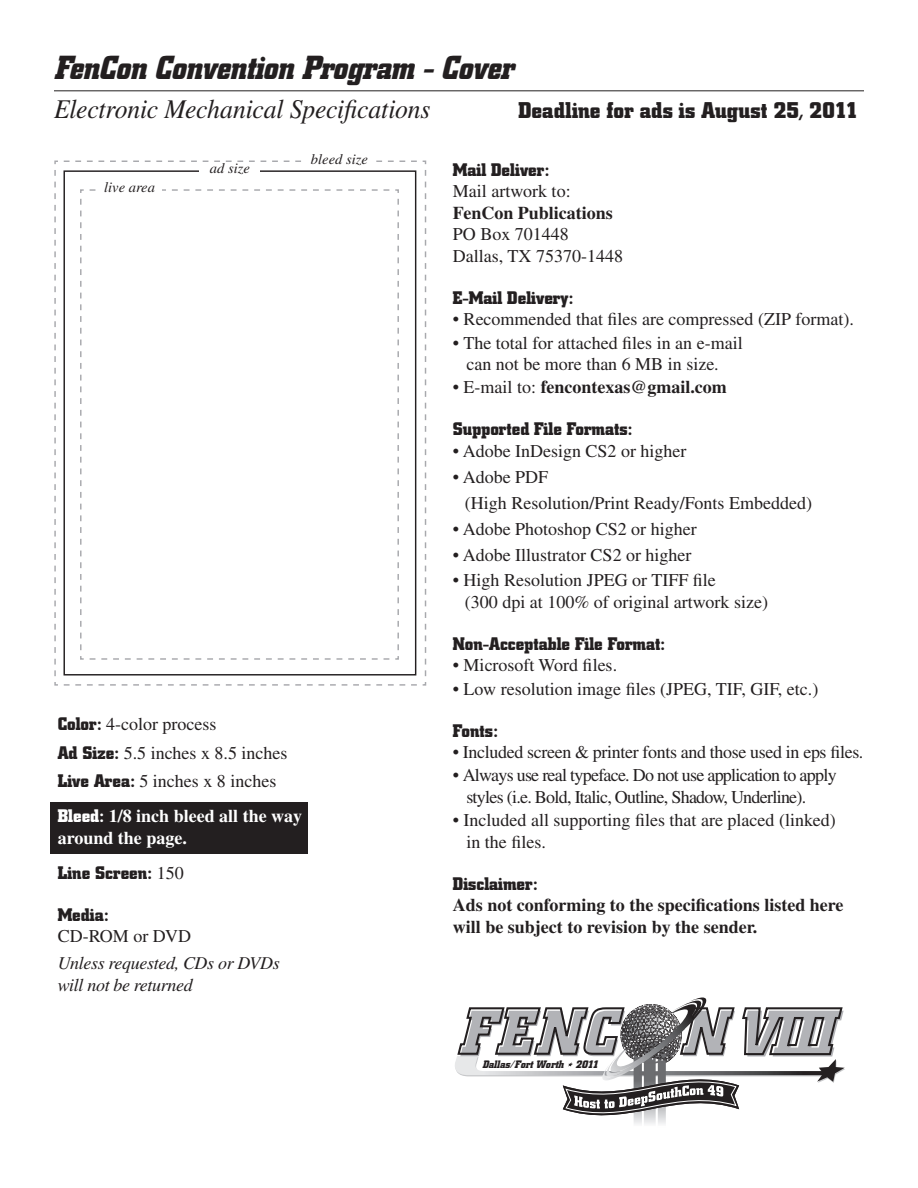
<style>
.page{position:relative;width:918px;height:1188px;background:#fff}
.page>*{position:absolute;margin:0;border:0;box-sizing:border-box;transform-origin:0 0}
.t1{font:italic 700 33px "City";letter-spacing:-.01em;color:#231f20;scale:.95 1}
.t2{font:italic 27px "Times LT Std";letter-spacing:-.01em;color:#231f20;scale:.95 1}
.t3{font:700 22.5px "City";letter-spacing:.005em;color:#231f20}
.t4{font:18px/21.6px "Times LT Std";color:#231f20}
.t5{font:700 18px/21.6px "Times LT Std";color:#231f20}
.t6{font:700 18px "City";color:#231f20}
.t7{font:18px/21.6px "Times LT Std";letter-spacing:-.04em;color:#231f20}
.t8{font:18px "Times LT Std";letter-spacing:-.02em;color:#231f20}
.t9{font:italic 18px/21.6px "Times LT Std";letter-spacing:-.02em;color:#231f20}
.t10{font:700 18px/21.6px "Times LT Std";color:#fff}
.t11{font:italic 14.55px "Times LT Std";color:#231f20}
.t12{font:italic 700 10.65px "City";color:#231f20}
.s1{font-weight:400}
.s2{font-family:"City";font-weight:700}
.s3{font-family:"City"}
.s4{font-family:"Times LT Std";font-weight:400}
</style>
<div class="page">
<div style="left:50px;top:802px;width:257px;height:52px;background:#231f20"></div>
<hr style="left:54px;top:90px;width:810px;height:1px;background:#231f20">
<svg style="left:54px;top:160px;width:373px;height:526px"></svg>
<svg style="left:79px;top:189px;width:321px;height:471px"></svg>
<div style="left:98px;top:182px;width:64px;height:18px;background:#fff"></div>
<div style="left:199px;top:163px;width:61px;height:19px;background:#fff"></div>
<div style="left:304px;top:151px;width:71px;height:19px;background:#fff"></div>
<svg style="left:455px;top:998px;width:390px;height:126px"></svg>
<h1 class="t1" style="left:54px;top:49px;width:485px">FenCon Convention Program - Cover</h1>
<h2 class="t2" style="left:54px;top:94px;width:398px">Electronic Mechanical Specifications</h2>
<p class="t3" style="left:519px;top:97px;width:341px">Deadline for ads is August 25, 2011</p>
<p class="t6" style="left:453px;top:159px;width:98px">Mail Deliver:</p>
<p class="t4" style="left:453px;top:180px;width:119px">Mail artwork to:</p>
<p class="t5" style="left:453px;top:201px;width:162px">FenCon Publications</p>
<p class="t4" style="left:453px;top:223px;width:172px">PO Box 701448<br>Dallas, TX 75370-1448</p>
<p class="t6" style="left:453px;top:287px;width:122px">E-Mail Delivery:</p>
<p class="t4" style="left:453px;top:308px;width:403px">• Recommended that files are compressed (ZIP format).</p>
<p class="t4" style="left:453px;top:332px;width:291px;text-align:center">• The total for attached files in an e-mail can not be more than 6 MB in size.</p>
<p class="t5" style="left:453px;top:376px;width:276px"><span class="s1">• E-mail to:</span> fencontexas@gmail.com</p>
<p class="t6" style="left:453px;top:419px;width:181px">Supported File Formats:</p>
<p class="t4" style="left:453px;top:440px;width:235px">• Adobe InDesign CS2 or higher</p>
<p class="t4" style="left:465px;top:464px;width:349px;line-height:26px;text-indent:-12px">• Adobe PDF<br>(High Resolution/Print Ready/Fonts Embedded)</p>
<p class="t4" style="left:453px;top:518px;width:245px">• Adobe Photoshop CS2 or higher</p>
<p class="t4" style="left:453px;top:544px;width:240px">• Adobe Illustrator CS2 or higher</p>
<p class="t4" style="left:465px;top:570px;width:305px;text-indent:-12px">• High Resolution JPEG or TIFF file<br>(300 dpi at 100% of original artwork size)</p>
<p class="t6" style="left:453px;top:634px;width:213px">Non-Acceptable File Format:</p>
<p class="t4" style="left:453px;top:655px;width:166px">• Microsoft Word files.</p>
<p class="t4" style="left:453px;top:678px;width:367px">• Low resolution image files (JPEG, TIF, GIF, etc.)</p>
<p class="t6" style="left:453px;top:720px;width:46px">Fonts:</p>
<p class="t8" style="left:453px;top:742px;width:412px">• Included screen &amp; printer fonts and those used in eps files.</p>
<p class="t7" style="left:466px;top:764px;width:372px;text-indent:-14px">• Always use real typeface. Do not use application to apply styles (i.e. Bold, Italic, Outline, Shadow, Underline).</p>
<p class="t4" style="left:466px;top:809px;width:371px;text-indent:-14px">• Included all supporting files that are placed (linked) in the files.</p>
<p class="t6" style="left:453px;top:873px;width:86px">Disclaimer:</p>
<p class="t5" style="left:453px;top:894px;width:392px">Ads not conforming to the specifications listed here will be subject to revision by the sender.</p>
<p class="t11" style="left:311px;top:151px;width:58px">bleed size</p>
<p class="t11" style="left:210px;top:160px;width:42px">ad size</p>
<p class="t11" style="left:104px;top:179px;width:52px">live area</p>
<p class="t4" style="left:58px;top:710px;width:231px;line-height:28.3px"><span class="s2">Color:</span> 4-color process<br><span class="s2">Ad Size:</span> 5.5 inches x 8.5 inches<br><span class="s2">Live Area:</span> 5 inches x 8 inches</p>
<p class="t10" style="left:58px;top:805px;width:246px"><span class="s3">Bleed:</span> 1/8 inch bleed all the way around the page.</p>
<p class="t6" style="left:58px;top:863px;width:128px">Line Screen: <span class="s4">150</span></p>
<p class="t6" style="left:58px;top:904px;width:52px">Media:</p>
<p class="t4" style="left:58px;top:925px;width:135px">CD-ROM or DVD</p>
<p class="t9" style="left:58px;top:953px;width:224px">Unless requested, CDs or DVDs will not be returned</p>
<p class="t12" style="left:482px;top:1058px;width:118px">Dallas/Fort Worth 2011</p>
</div>
